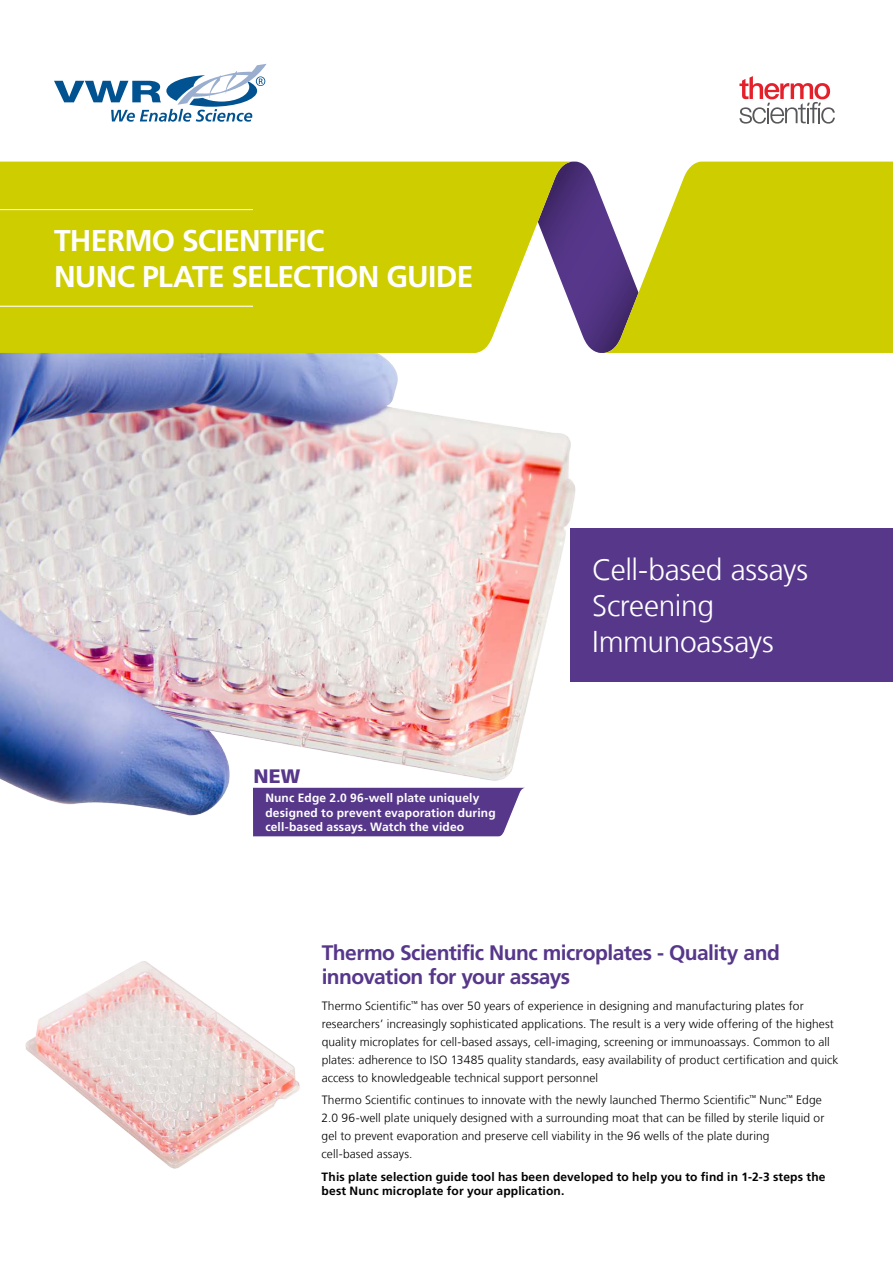
<style>
.page{position:relative;width:893px;height:1263px;background:#fff}
.page>*{position:absolute;margin:0;border:0;box-sizing:border-box;transform-origin:0 0}
.t1{font:700 30px/36px "Frutiger LT Com";letter-spacing:-.025em;color:#fff}
.t2{font:300 30px/36px "Frutiger LT Com";letter-spacing:-.015em;color:#fff}
.t3{font:700 21px/24px "Frutiger LT Com";letter-spacing:-.025em;color:#56378a}
.t4{font:900 19.5px "Frutiger LT Com";color:#56378a}
.t5{font:300 12px/18px "Frutiger LT Com";letter-spacing:.005em;color:#000}
.t6{font:700 12px/14.4px "Frutiger LT Com";letter-spacing:.015em;color:#000}
.t7{font:700 12px/14.4px "Frutiger LT Com";letter-spacing:.01em;color:#fff}
</style>
<div class="page">
<svg style="left:739px;top:76px;width:96px;height:48px"></svg>
<svg style="left:54px;top:64px;width:213px;height:58px"></svg>
<div style="left:570px;top:528px;width:323px;height:153px;background:#56378a"></div>
<img style="left:0;top:353px;width:727px;height:463px">
<svg style="left:572px;top:162px;width:32px;height:191px;background:#694f94"></svg>
<svg style="left:604px;top:162px;width:289px;height:191px;background:#ccca24"></svg>
<svg style="left:0;top:162px;width:572px;height:191px;background:#cccc12"></svg>
<div style="left:253px;top:788px;width:272px;height:48px;background:#56378a"></div>
<img style="left:25px;top:961px;width:275px;height:208px">
<hr style="left:0;top:209px;width:253px;height:1px;background:#fff">
<hr style="left:0;top:306px;width:253px;height:1px;background:#fff">
<h1 class="t1" style="left:54px;top:222px;width:421px">THERMO SCIENTIFIC<br>NUNC PLATE SELECTION GUIDE</h1>
<h3 class="t4" style="left:253px;top:764px;width:48px">NEW</h3>
<p class="t7" style="left:265px;top:791px;width:232px">Nunc Edge 2.0 96-well plate uniquely designed to prevent evaporation during cell-based assays. Watch the video</p>
<h1 class="t2" style="left:592px;top:552px;width:217px">Cell-based assays<br>Screening<br>Immunoassays</h1>
<h2 class="t3" style="left:322px;top:940px;width:460px">Thermo Scientific Nunc microplates - Quality and innovation for your assays</h2>
<p class="t5" style="left:322px;top:997px;width:518px">Thermo Scientific<sup>™</sup> has over 50 years of experience in designing and manufacturing plates for researchers’ increasingly sophisticated applications. The result is a very wide offering of the highest quality microplates for cell-based assays, cell-imaging, screening or immunoassays. Common to all plates: adherence to ISO 13485 quality standards, easy availability of product certification and quick access to knowledgeable technical support personnel</p>
<p class="t5" style="left:322px;top:1091px;width:504px">Thermo Scientific continues to innovate with the newly launched Thermo Scientific<sup>™</sup> Nunc<sup>™</sup> Edge 2.0 96-well plate uniquely designed with a surrounding moat that can be filled by sterile liquid or gel to prevent evaporation and preserve cell viability in the 96 wells of the plate during cell‑based assays.</p>
<p class="t6" style="left:322px;top:1169px;width:505px">This plate selection guide tool has been developed to help you to find in 1-2-3 steps the best Nunc microplate for your application.</p>
</div>
